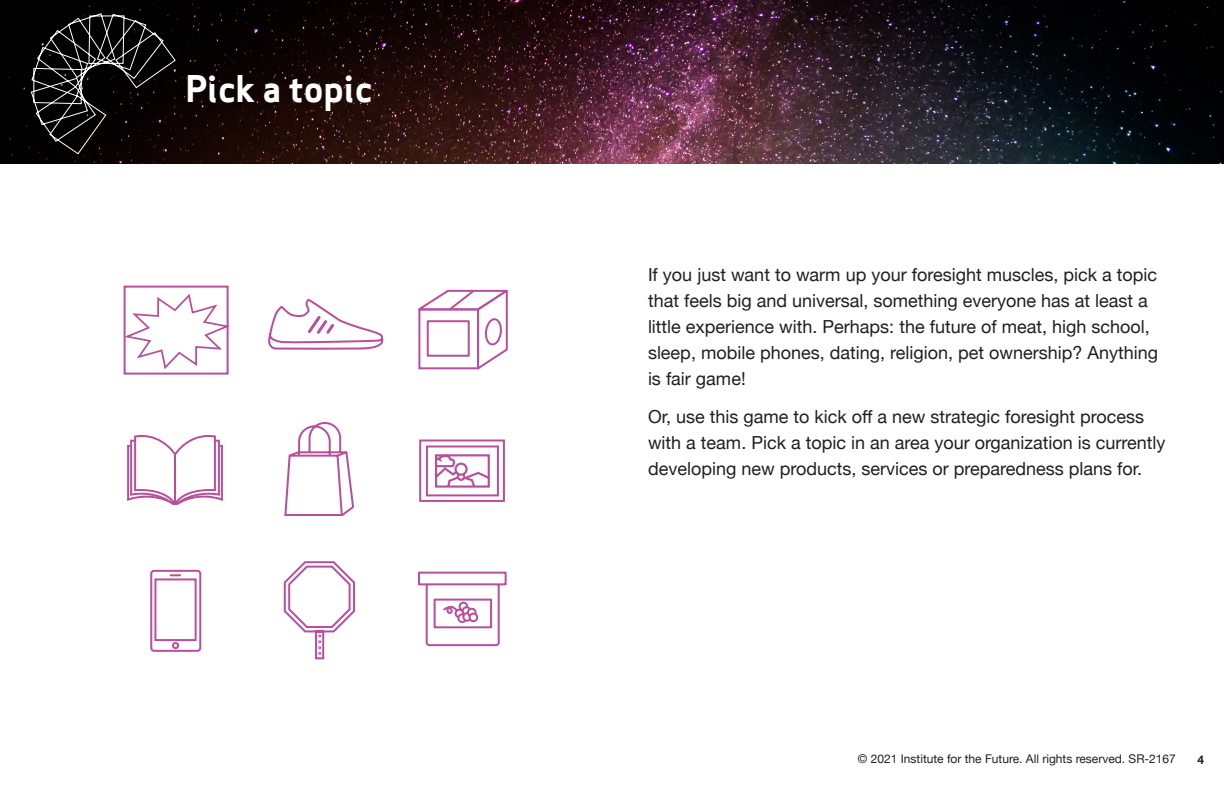
<style>
.page{position:relative;width:1224px;height:792px;background:#fff}
.page>*{position:absolute;margin:0;border:0;box-sizing:border-box;transform-origin:0 0}
.Head{font:36px "Apex Sans Bold T";color:#fff}
.body{font:18px/26px "Helvetica Neue";color:#231f20}
.t1{font:12px "Helvetica Neue";color:#231f20}
.body-2{font:700 12px "Helvetica Neue";color:#231f20}
</style>
<div class="page">
<img style="left:0;top:0;width:1224px;height:163px">
<svg style="left:418px;top:289px;width:90px;height:81px"></svg>
<div style="left:427px;top:320px;width:43px;height:37px;background:#fff;border:2px solid #b94f9c"></div>
<svg style="left:127px;top:435px;width:96px;height:70px"></svg>
<svg style="left:150px;top:569px;width:52px;height:83px"></svg>
<svg style="left:283px;top:561px;width:72px;height:99px"></svg>
<svg style="left:419px;top:439px;width:86px;height:63px"></svg>
<svg style="left:284px;top:422px;width:70px;height:94px"></svg>
<div style="left:426px;top:583px;width:74px;height:63px;border:2px solid #b94f9c;border-radius:3px"></div>
<div style="left:418px;top:572px;width:89px;height:13px;background:#fff;border:2px solid #b94f9c"></div>
<div style="left:434px;top:599px;width:58px;height:29px;background:#fff;border:2px solid #b94f9c"></div>
<svg style="left:442px;top:600px;width:38px;height:23px"></svg>
<div style="left:124px;top:286px;width:105px;height:89px;border:2px solid #b94f9c"></div>
<svg style="left:123px;top:292px;width:107px;height:79px"></svg>
<svg style="left:268px;top:298px;width:116px;height:52px"></svg>
<svg style="left:31px;top:13px;width:145px;height:142px;background:#1a1717"></svg>
<p class="Head" style="left:186px;top:65px;width:188px">Pick a topic</p>
<p class="body" style="left:648px;top:263px;width:512px">If you just want to warm up your foresight muscles, pick a topic that feels big and universal, something everyone has at least a little experience with. Perhaps: the future of meat, high school, sleep, mobile phones, dating, religion, pet ownership? Anything is fair game!</p>
<p class="body" style="left:648px;top:405px;width:519px">Or, use this game to kick off a new strategic foresight process with a team. Pick a topic in an area your organization is currently developing new products, services or preparedness plans for.</p>
<p class="t1" style="left:858px;top:750px;width:320px">© 2021 Institute for the Future. All rights reserved. SR-2167</p>
<p class="body-2" style="left:1198px;top:750px;width:8px">4</p>
</div>
